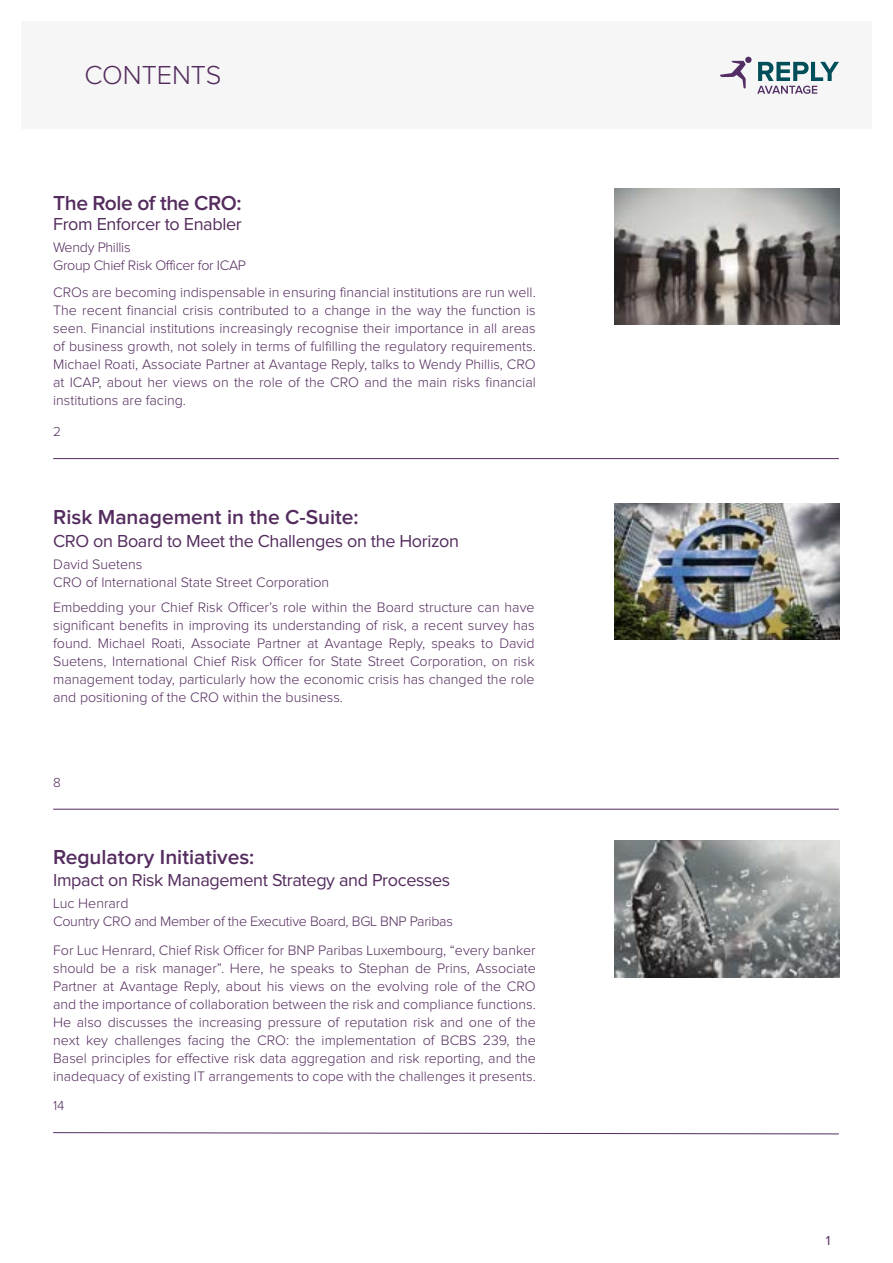
<style>
.page{position:relative;width:893px;height:1263px;background:#fff}
.page>*{position:absolute;margin:0;border:0;box-sizing:border-box;transform-origin:0 0}
.t1{font:300 27px "Proxima Nova";letter-spacing:-.005em;color:#542c5e}
.t2{font:600 21px "Proxima Nova";color:#542c5e}
.t3{font:600 21px "Proxima Nova";letter-spacing:-.02em;color:#542c5e}
.t4{font:18px "Proxima Nova";letter-spacing:-.02em;color:#542c5e}
.t5{font:300 14.25px/18px "Proxima Nova";color:#542c5e;text-align:justify}
.t6{font:300 14.25px/18px "Proxima Nova";letter-spacing:-.02em;color:#542c5e}
.t7{font:300 13.5px "Proxima Nova";color:#542c5e}
.t8{font:13.5px "Proxima Nova";color:#542c5e}
</style>
<div class="page">
<div style="left:21px;top:21px;width:851px;height:108px;background:#f6f6f6"></div>
<img style="left:615px;top:188px;width:225px;height:137px">
<img style="left:615px;top:841px;width:225px;height:136px">
<img style="left:615px;top:503px;width:225px;height:137px">
<hr style="left:53px;top:458px;width:786px;height:1px;background:#542c5e">
<hr style="left:53px;top:809px;width:786px;height:1px;background:#542c5e">
<svg style="left:53px;top:1132px;width:786px;height:2px"></svg>
<div style="left:745px;top:57px;width:7px;height:6px;background:#522e64;border-radius:50%"></div>
<svg style="left:720px;top:61px;width:26px;height:27px"></svg>
<svg style="left:757px;top:62px;width:82px;height:32px"></svg>
<p class="t1" style="left:85px;top:63px;width:138px">CONTENTS</p>
<p class="t3" style="left:53px;top:193px;width:190px">The Role of the CRO:</p>
<p class="t4" style="left:53px;top:215px;width:190px">From Enforcer to Enabler</p>
<p class="t6" style="left:53px;top:239px;width:194px">Wendy Phillis<br>Group Chief Risk Officer for ICAP</p>
<p class="t5" style="left:53px;top:284px;width:484px">CROs are becoming indispensable in ensuring financial institutions are run well.<br>The recent financial crisis contributed to a change in the way the function is seen. Financial institutions increasingly recognise their importance in all areas of business growth, not solely in terms of fulfilling the regulatory requirements.<br>Michael Roati, Associate Partner at Avantage Reply, talks to Wendy Phillis, CRO at ICAP, about her views on the role of the CRO and the main risks financial institutions are facing.</p>
<p class="t7" style="left:53px;top:425px;width:9px">2</p>
<p class="t2" style="left:53px;top:508px;width:307px">Risk Management in the C-Suite:</p>
<p class="t4" style="left:53px;top:533px;width:407px">CRO on Board to Meet the Challenges on the Horizon</p>
<p class="t5" style="left:53px;top:556px;width:278px">David Suetens<br>CRO of International State Street Corporation</p>
<p class="t5" style="left:53px;top:598px;width:483px">Embedding your Chief Risk Officer’s role within the Board structure can have significant benefits in improving its understanding of risk, a recent survey has found. Michael Roati, Associate Partner at Avantage Reply, speaks to David Suetens, International Chief Risk Officer for State Street Corporation, on risk management today, particularly how the economic crisis has changed the role and positioning of the CRO within the business.</p>
<p class="t7" style="left:53px;top:776px;width:9px">8</p>
<p class="t2" style="left:53px;top:847px;width:203px">Regulatory Initiatives:</p>
<p class="t4" style="left:53px;top:872px;width:399px">Impact on Risk Management Strategy and Processes</p>
<p class="t6" style="left:53px;top:895px;width:401px">Luc Henrard<br>Country CRO and Member of the Executive Board, BGL BNP Paribas</p>
<p class="t5" style="left:53px;top:941px;width:484px">For Luc Henrard, Chief Risk Officer for BNP Paribas Luxembourg, “every banker should be a risk manager”. Here, he speaks to Stephan de Prins, Associate Partner at Avantage Reply, about his views on the evolving role of the CRO and the importance of collaboration between the risk and compliance functions.<br>He also discusses the increasing pressure of reputation risk and one of the next key challenges facing the CRO: the implementation of BCBS 239, the Basel principles for effective risk data aggregation and risk reporting, and the inadequacy of existing IT arrangements to cope with the challenges it presents.</p>
<p class="t7" style="left:53px;top:1099px;width:13px">14</p>
<p class="t8" style="left:826px;top:1234px;width:6px">1</p>
</div>
